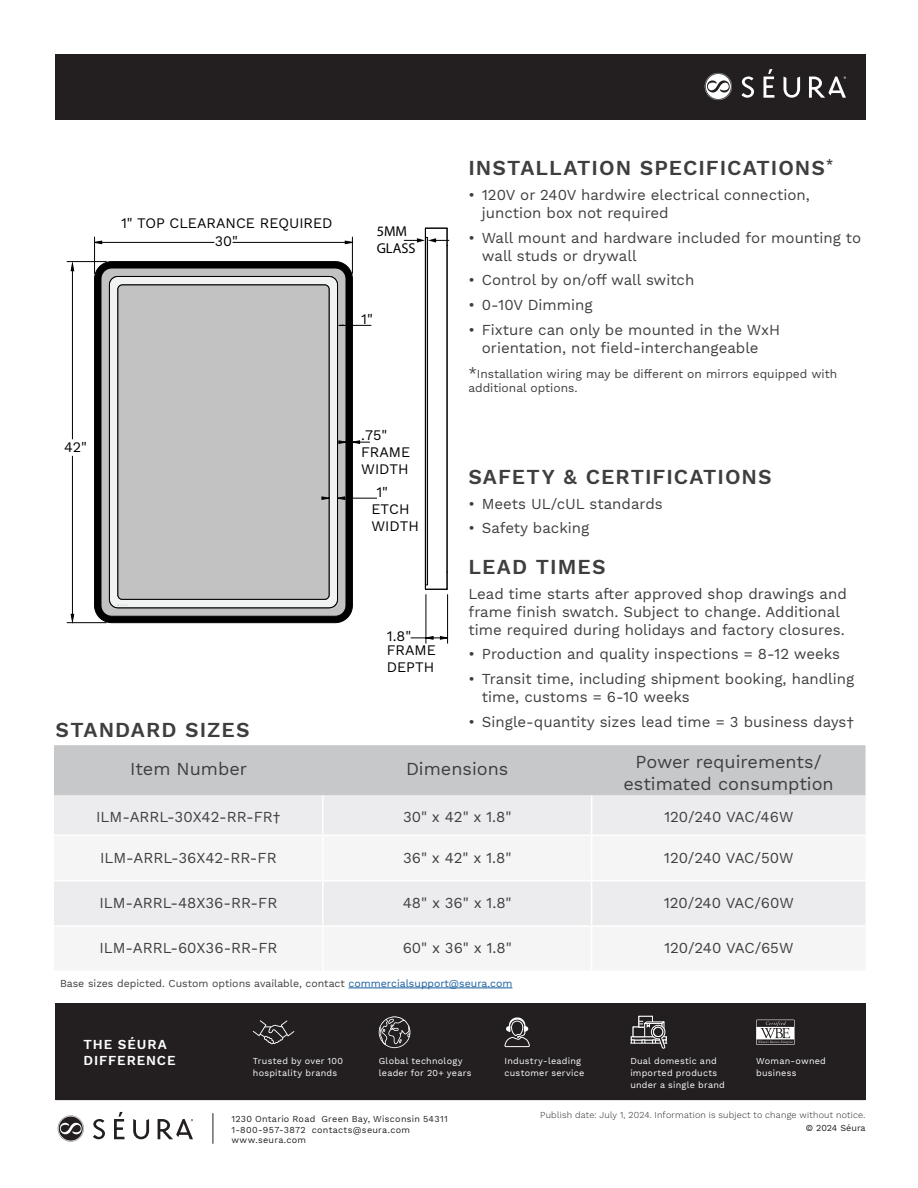
<style>
.page{position:relative;width:918px;height:1188px;background:#fff}
.page>*{position:absolute;margin:0;border:0;box-sizing:border-box;transform-origin:0 0}
.Seura_-_all_caps_section_title{font:600 21px "Work Sans";letter-spacing:.05em;color:#3e3e3f}
.Seura_Spec_-_Bulleted_List{font:18px/21.6px "Work Sans";color:#3e3e3f;text-align:center}
.Seura_-_all_caps_section_title-2{font:15px/18px "Work Sans";color:#3e3e3f}
.Seura_Spec_-_Bulleted_List-2{font:15px "Work Sans";color:#3e3e3f}
.t1{font:14.4px/17.2px "Work Sans";color:#000}
.t2{font:14.4px/17.2px "Myriad Pro";color:#000}
.Seura_-_all_caps_section_title-3{font:600 13.5px/16.2px "Work Sans";letter-spacing:.06em;color:#fff}
.Seura_Spec_-_Bulleted_List-3{font:12px/14.4px "Work Sans";color:#3e3e3f}
.Seura_Spec_-_Bulleted_List-4{font:10.5px "Work Sans";color:#3e3e3f}
.t3{font:9px/12px "Work Sans";letter-spacing:.025em;color:#fff}
.t4{font:9px "Work Sans";letter-spacing:.03em;color:#231f20}
.t5{font:300 9px "Work Sans";letter-spacing:.025em;color:#231f20}
.t6{font:9px "Work Sans";color:#231f20}
.s1{font-size:15px}
.s2{color:#175d9e}
</style>
<div class="page">
<hr style="left:94px;top:237px;width:1px;height:36px;background:#000">
<hr style="left:352px;top:237px;width:1px;height:36px;background:#000">
<hr style="left:67px;top:261px;width:39px;height:1px;background:#000">
<hr style="left:67px;top:622px;width:39px;height:1px;background:#000">
<hr style="left:447px;top:595px;width:1px;height:48px;background:#000">
<hr style="left:426px;top:595px;width:1px;height:48px;background:#000">
<svg style="left:71px;top:241px;width:377px;height:398px"></svg>
<svg style="left:94px;top:261px;width:259px;height:363px;background:#101010"></svg>
<svg style="left:100px;top:267px;width:247px;height:350px;background:#9d9d9d"></svg>
<svg style="left:109px;top:276px;width:229px;height:333px"></svg>
<div style="left:117px;top:284px;width:213px;height:316px;background:#c2c2c2"></div>
<svg style="left:425px;top:572px;width:23px;height:18px"></svg>
<hr style="left:447px;top:245px;width:1px;height:327px;background:#000">
<div style="left:425px;top:237px;width:3px;height:348px;background:#c2c2c2;border:1px solid #000"></div>
<svg style="left:404px;top:228px;width:45px;height:17px"></svg>
<svg style="left:338px;top:325px;width:33px;height:1px"></svg>
<svg style="left:117px;top:604px;width:11px;height:2px"></svg>
<div style="left:56px;top:1003px;width:810px;height:96px;background:#231f20"></div>
<hr style="left:213px;top:1113px;width:1px;height:31px;background:#231f20">
<svg style="left:58px;top:1116px;width:26px;height:26px"></svg>
<svg style="left:93px;top:1119px;width:12px;height:20px"></svg>
<svg style="left:133px;top:1119px;width:16px;height:20px"></svg>
<svg style="left:114px;top:1112px;width:10px;height:27px"></svg>
<svg style="left:158px;top:1119px;width:35px;height:20px"></svg>
<hr style="left:56px;top:1099px;width:810px;height:1px;background:#231f20">
<svg style="left:253px;top:1020px;width:41px;height:24px"></svg>
<svg style="left:379px;top:1016px;width:32px;height:32px"></svg>
<svg style="left:756px;top:1020px;width:39px;height:25px"></svg>
<svg style="left:504px;top:1018px;width:26px;height:30px"></svg>
<hr style="left:630px;top:1043px;width:37px;height:1px;background:#fff">
<div style="left:639px;top:1016px;width:14px;height:11px;border:1px solid #fff"></div>
<svg style="left:631px;top:1021px;width:36px;height:28px"></svg>
<div style="left:56px;top:54px;width:810px;height:66px;background:#231f20"></div>
<svg style="left:705px;top:73px;width:27px;height:27px"></svg>
<svg style="left:741px;top:77px;width:13px;height:21px"></svg>
<svg style="left:764px;top:69px;width:10px;height:29px"></svg>
<svg style="left:784px;top:77px;width:16px;height:21px"></svg>
<svg style="left:809px;top:77px;width:37px;height:21px"></svg>
<div style="left:54px;top:745px;width:812px;height:51px;background:#c7c8ca"></div>
<div style="left:54px;top:796px;width:811px;height:39px;background:#ececee"></div>
<div style="left:54px;top:881px;width:811px;height:44px;background:#ececee"></div>
<hr style="left:322px;top:796px;width:2px;height:39px;background:#fff">
<hr style="left:591px;top:796px;width:1px;height:39px;background:#fff">
<hr style="left:322px;top:881px;width:2px;height:44px;background:#fff">
<hr style="left:591px;top:881px;width:1px;height:44px;background:#fff">
<hr style="left:349px;top:988px;width:163px;height:1px;background:#175d9e">
<p class="t1" style="left:121px;top:215px;width:213px">1" TOP CLEARANCE REQUIRED</p>
<p class="t1" style="left:215px;top:233px;width:25px">30"</p>
<p class="t2" style="left:377px;top:222px;width:40px">5MM<br>GLASS</p>
<p class="t1" style="left:361px;top:311px;width:13px">1"</p>
<p class="t1" style="left:64px;top:439px;width:24px">42"</p>
<p class="Seura_-_all_caps_section_title" style="left:56px;top:717px;width:196px">STANDARD SIZES</p>
<p class="t1" style="left:361px;top:427px;width:51px">.75"<br>FRAME<br>WIDTH</p>
<p class="t1" style="left:371px;top:484px;width:49px;text-indent:5px">1"<br>ETCH<br>WIDTH</p>
<p class="t1" style="left:387px;top:628px;width:26px">1.8"</p>
<p class="t1" style="left:387px;top:642px;width:51px">FRAME<br>DEPTH</p>
<p class="Seura_-_all_caps_section_title" style="left:468px;top:156px;width:366px">INSTALLATION SPECIFICATIONS<sup>*</sup></p>
<p class="Seura_-_all_caps_section_title-2" style="left:482px;top:187px;width:330px;text-indent:-14px">• 120V or 240V hardwire electrical connection, junction box not required</p>
<p class="Seura_-_all_caps_section_title-2" style="left:482px;top:229px;width:381px;text-indent:-14px">• Wall mount and hardware included for mounting to wall studs or drywall</p>
<p class="Seura_-_all_caps_section_title-2" style="left:468px;top:272px;width:228px">• Control by on/off wall switch</p>
<p class="Seura_-_all_caps_section_title-2" style="left:468px;top:297px;width:126px">• 0-10V Dimming</p>
<p class="Seura_-_all_caps_section_title-2" style="left:468px;top:322px;width:313px;text-align:center">• Fixture can only be mounted in the WxH orientation, not field-interchangeable</p>
<p class="Seura_Spec_-_Bulleted_List-3" style="left:468px;top:367px;width:370px"><span class="s1">*</span>Installation wiring may be different on mirrors equipped with additional options.</p>
<p class="Seura_-_all_caps_section_title" style="left:468px;top:464px;width:305px">SAFETY &amp; CERTIFICATIONS</p>
<p class="Seura_-_all_caps_section_title-2" style="left:468px;top:495px;width:196px">• Meets UL/cUL standards</p>
<p class="Seura_-_all_caps_section_title-2" style="left:468px;top:520px;width:123px">• Safety backing</p>
<p class="Seura_-_all_caps_section_title" style="left:468px;top:554px;width:139px">LEAD TIMES</p>
<p class="Seura_-_all_caps_section_title-2" style="left:468px;top:585px;width:380px">Lead time starts after approved shop drawings and frame finish swatch. Subject to change. Additional time required during holidays and factory closures.</p>
<p class="Seura_-_all_caps_section_title-2" style="left:468px;top:646px;width:373px">• Production and quality inspections = 8-12 weeks</p>
<p class="Seura_-_all_caps_section_title-2" style="left:482px;top:671px;width:374px;text-indent:-14px">• Transit time, including shipment booking, handling time, customs = 6-10 weeks</p>
<p class="Seura_-_all_caps_section_title-2" style="left:468px;top:713px;width:387px">• Single-quantity sizes lead time = 3 business days†</p>
<p class="Seura_Spec_-_Bulleted_List" style="left:130px;top:759px;width:119px">Item Number</p>
<p class="Seura_Spec_-_Bulleted_List" style="left:406px;top:759px;width:104px">Dimensions</p>
<p class="Seura_Spec_-_Bulleted_List" style="left:623px;top:752px;width:212px">Power requirements/ estimated consumption</p>
<p class="Seura_Spec_-_Bulleted_List-2" style="left:96px;top:808px;width:186px">ILM-ARRL-30X42-RR-FR†</p>
<p class="Seura_Spec_-_Bulleted_List-2" style="left:403px;top:808px;width:110px">30" x 42" x 1.8"</p>
<p class="Seura_Spec_-_Bulleted_List-2" style="left:664px;top:808px;width:131px">120/240 VAC/46W</p>
<p class="Seura_Spec_-_Bulleted_List-2" style="left:100px;top:849px;width:178px">ILM-ARRL-36X42-RR-FR</p>
<p class="Seura_Spec_-_Bulleted_List-2" style="left:403px;top:849px;width:110px">36" x 42" x 1.8"</p>
<p class="Seura_Spec_-_Bulleted_List-2" style="left:664px;top:849px;width:131px">120/240 VAC/50W</p>
<p class="Seura_Spec_-_Bulleted_List-2" style="left:99px;top:894px;width:179px">ILM-ARRL-48X36-RR-FR</p>
<p class="Seura_Spec_-_Bulleted_List-2" style="left:403px;top:894px;width:110px">48" x 36" x 1.8"</p>
<p class="Seura_Spec_-_Bulleted_List-2" style="left:664px;top:894px;width:131px">120/240 VAC/60W</p>
<p class="Seura_Spec_-_Bulleted_List-2" style="left:99px;top:939px;width:180px">ILM-ARRL-60X36-RR-FR</p>
<p class="Seura_Spec_-_Bulleted_List-2" style="left:403px;top:939px;width:111px">60" x 36" x 1.8"</p>
<p class="Seura_Spec_-_Bulleted_List-2" style="left:664px;top:939px;width:131px">120/240 VAC/65W</p>
<p class="Seura_Spec_-_Bulleted_List-4" style="left:60px;top:977px;width:454px">Base sizes depicted. Custom options available, contact <span class="s2">commercialsupport@seura.com</span></p>
<p class="Seura_-_all_caps_section_title-3" style="left:84px;top:1037px;width:94px">THE SÉURA<br>DIFFERENCE</p>
<p class="t3" style="left:253px;top:1056px;width:92px">Trusted by over 100 hospitality brands</p>
<p class="t3" style="left:379px;top:1056px;width:94px">Global technology leader for 20+ years</p>
<p class="t3" style="left:505px;top:1056px;width:81px">Industry-leading customer service</p>
<p class="t3" style="left:630px;top:1056px;width:96px">Dual domestic and imported products under a single brand</p>
<p class="t3" style="left:756px;top:1056px;width:71px">Woman-owned business</p>
<p class="t4" style="left:231px;top:1113px;width:218px">1230 Ontario Road Green Bay, Wisconsin 54311</p>
<p class="t4" style="left:231px;top:1124px;width:180px">1-800-957-3872 contacts@seura.com</p>
<p class="t4" style="left:231px;top:1135px;width:76px">www.seura.com</p>
<p class="t5" style="left:540px;top:1109px;width:327px">Publish date: July 1, 2024. Information is subject to change without notice.</p>
<p class="t6" style="left:806px;top:1123px;width:62px">© 2024 Séura</p>
</div>
